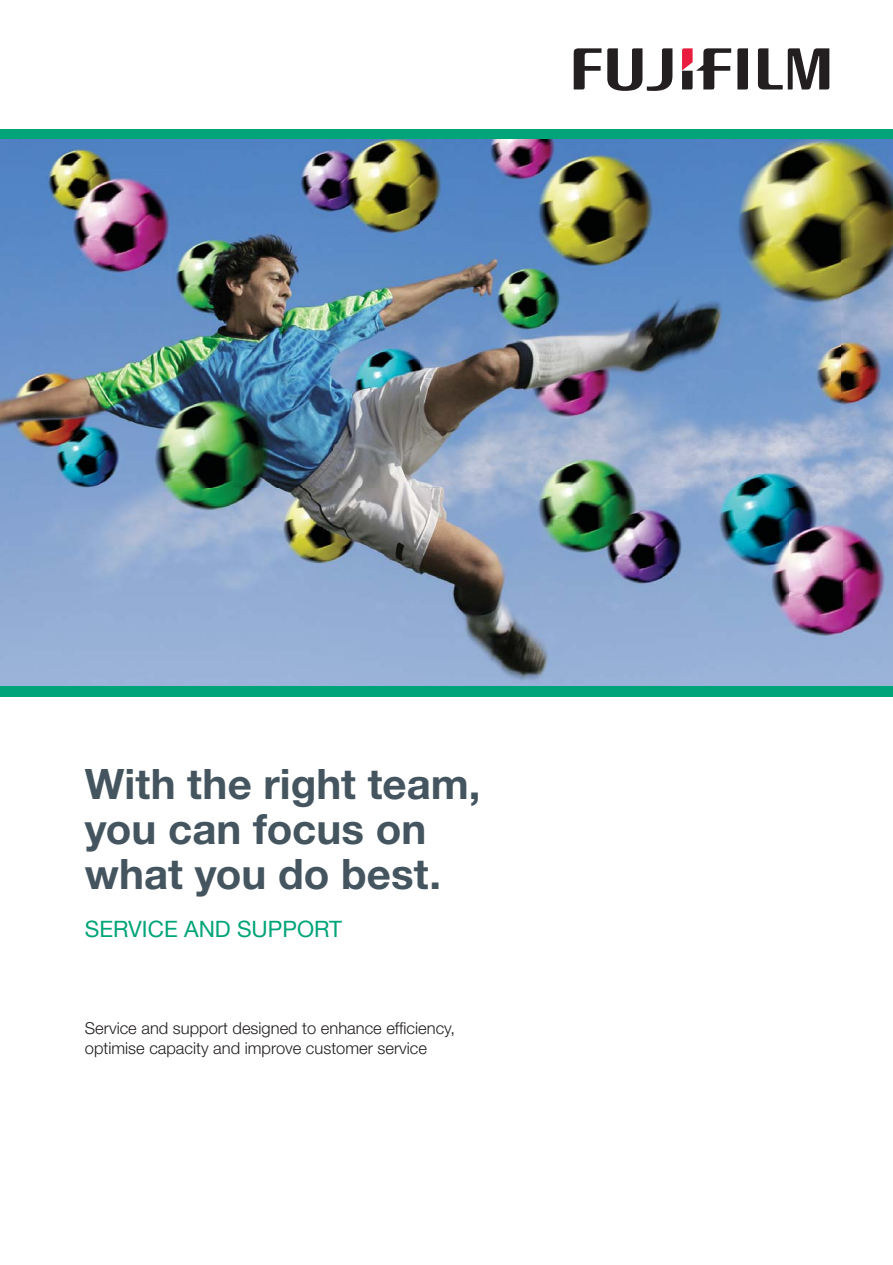
<style>
.page{position:relative;width:893px;height:1265px;background:#fff}
.page>*{position:absolute;margin:0;border:0;box-sizing:border-box;transform-origin:0 0}
.t1{font:700 42px/45px "Helvetica Neue";color:#455560}
.t2{font:22.5px "Helvetica Neue";color:#00a479}
.t3{font:300 16.5px/19.5px "Helvetica Neue";color:#231f20}
</style>
<div class="page">
<div style="left:0;top:129px;width:892px;height:11px;background:#00a479"></div>
<svg style="left:737px;top:48px;width:11px;height:41px"></svg>
<svg style="left:573px;top:48px;width:28px;height:41px"></svg>
<svg style="left:758px;top:48px;width:71px;height:41px"></svg>
<svg style="left:607px;top:48px;width:65px;height:43px"></svg>
<svg style="left:682px;top:48px;width:49px;height:41px"></svg>
<img style="left:0;top:140px;width:892px;height:546px">
<div style="left:0;top:686px;width:892px;height:11px;background:#00a479"></div>
<h1 class="t1" style="left:85px;top:765px;width:397px">With the right team, you can focus on what you do best.</h1>
<h2 class="t2" style="left:85px;top:915px;width:259px">SERVICE AND SUPPORT</h2>
<p class="t3" style="left:85px;top:1020px;width:371px">Service and support designed to enhance efficiency, optimise capacity and improve customer service</p>
</div>
